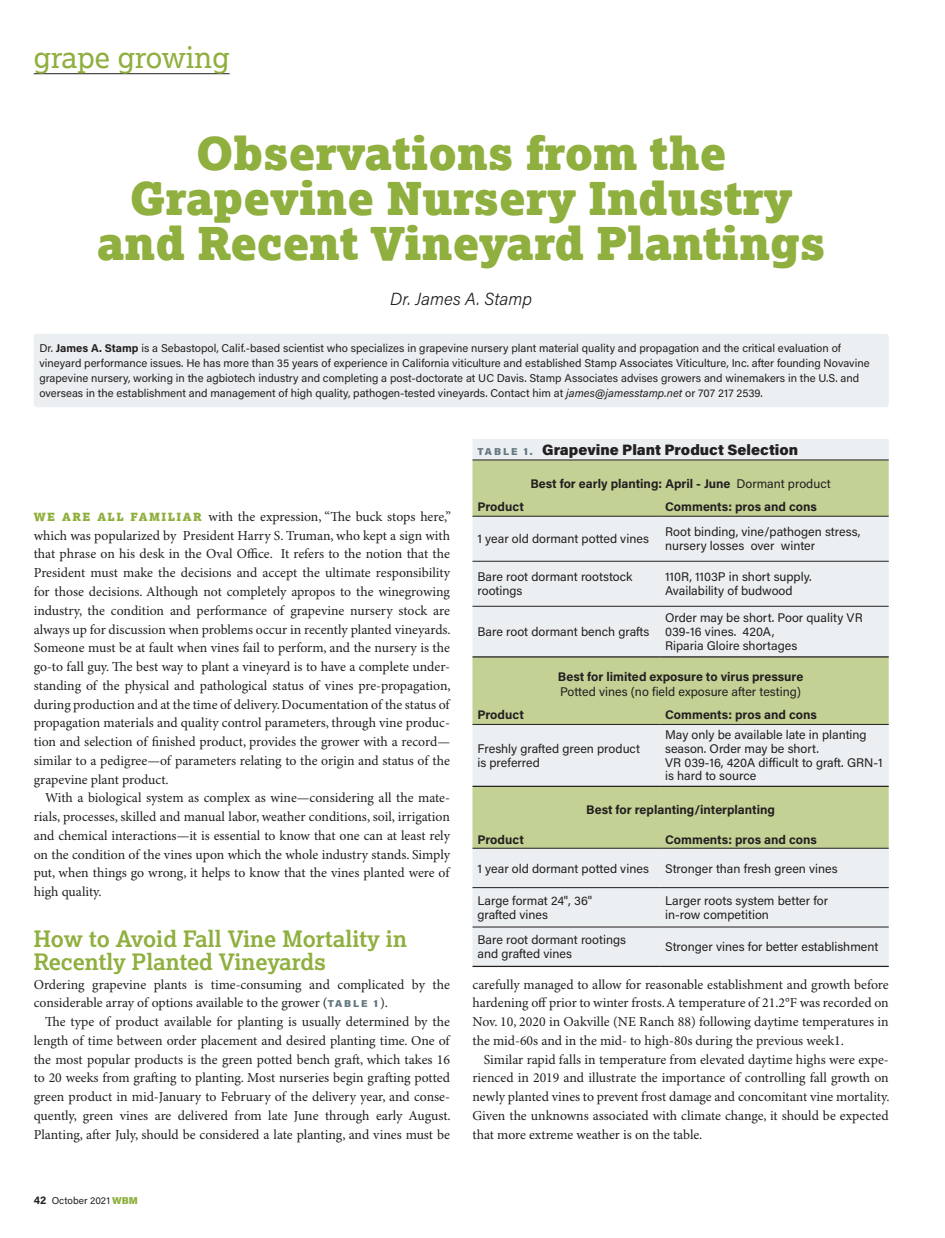
<style>
.page{position:relative;width:945px;height:1238px;background:#fff}
.page>*{position:absolute;margin:0;border:0;box-sizing:border-box;transform-origin:0 0}
.t1{font:900 45px/45px "Lexia";color:#8faf3e;text-align:center}
.t2{font:30px "Lexia";color:#8faf3e}
.Subhead_1_grape_grow{font:700 22.5px/22.5px "Lexia";color:#8faf3e}
.Byline{font:italic 300 17.5px "Acumin Pro";color:#231f20}
.Subhead_3{font:900 15px "Acumin Pro";color:#231f20}
.Text{font:13.75px/18.8px "Minion Pro";color:#231f20;text-align:justify}
.Text_Very_1st_Paragr{font:13.75px/18.8px "Minion Pro";letter-spacing:-.005em;color:#231f20;text-align:justify}
.Text_1st_Paragraph{font:13.75px/18.8px "Minion Pro";color:#231f20}
.Sidebar_Text{font:12.5px/13.8px "Acumin Pro";color:#231f20}
.Sidebar_Text-2{font:700 12.5px "Acumin Pro";color:#231f20}
.Byline_Paragraph{font:11.25px/15px "Acumin Pro";color:#231f20}
.t3{font:10px "Acumin Pro";color:#231f20}
.s1{font-weight:700}
.s2{font-style:italic}
.s3{font-family:"Lexia";font-weight:900;font-size:11.25px;color:#8faf3e}
.s4{font-family:"Acumin Pro";font-weight:900;font-size:10px;color:#647882}
.s5{font-weight:700;font-size:11.25px}
.s6{font-weight:900;color:#8faf3e}
.s7{font-size:10px;color:#647882}
.s8{font-weight:400}
</style>
<div class="page">
<div style="left:34px;top:334px;width:855px;height:73px;background:#ebeff1;border-radius:3px"></div>
<div style="left:472px;top:439px;width:417px;height:526px;background:#ebeff1"></div>
<svg style="left:472px;top:461px;width:417px;height:387px;background:#d7dfc4"></svg>
<hr style="left:472px;top:460px;width:188px;height:1px;background:#231f20">
<hr style="left:660px;top:460px;width:229px;height:1px;background:#231f20">
<hr style="left:472px;top:516px;width:188px;height:1px;background:#231f20">
<hr style="left:660px;top:516px;width:229px;height:1px;background:#231f20">
<hr style="left:472px;top:561px;width:188px;height:1px;background:#231f20">
<hr style="left:660px;top:561px;width:229px;height:1px;background:#231f20">
<hr style="left:472px;top:606px;width:188px;height:1px;background:#231f20">
<hr style="left:660px;top:606px;width:229px;height:1px;background:#231f20">
<hr style="left:472px;top:724px;width:188px;height:1px;background:#231f20">
<hr style="left:660px;top:724px;width:229px;height:1px;background:#231f20">
<hr style="left:472px;top:848px;width:188px;height:1px;background:#231f20">
<hr style="left:660px;top:848px;width:229px;height:1px;background:#231f20">
<hr style="left:472px;top:887px;width:188px;height:1px;background:#231f20">
<hr style="left:660px;top:887px;width:229px;height:1px;background:#231f20">
<hr style="left:472px;top:926px;width:188px;height:1px;background:#231f20">
<hr style="left:660px;top:926px;width:229px;height:1px;background:#231f20">
<hr style="left:472px;top:965px;width:188px;height:2px;background:#231f20">
<hr style="left:660px;top:965px;width:229px;height:2px;background:#231f20">
<hr style="left:472px;top:785px;width:188px;height:2px;background:#231f20">
<hr style="left:660px;top:785px;width:229px;height:2px;background:#231f20">
<hr style="left:472px;top:656px;width:188px;height:1px;background:#231f20">
<hr style="left:660px;top:656px;width:229px;height:1px;background:#231f20">
<hr style="left:34px;top:73px;width:196px;height:1px;background:#231f20">
<h2 class="t2" style="left:34px;top:38px;width:197px">grape growing</h2>
<p class="t1" style="left:97px;top:129px;width:730px">Observations from the<br>Grapevine Nursery Industry and Recent Vineyard Plantings</p>
<p class="Byline" style="left:390px;top:287px;width:143px">Dr. James A. Stamp</p>
<p class="Byline_Paragraph" style="left:39px;top:340px;width:832px">Dr. <span class="s1">James A. Stamp</span> is a Sebastopol, Calif.-based scientist who specializes in grapevine nursery plant material quality and propagation and the critical evaluation of vineyard performance issues. He has more than 35 years of experience in California viticulture and established Stamp Associates Viticulture, Inc. after founding Novavine grapevine nursery, working in the agbiotech industry and completing a post-doctorate at UC Davis. Stamp Associates advises growers and winemakers in the U.S. and overseas in the establishment and management of high quality, pathogen-tested vineyards. Contact him at <span class="s2">james@jamesstamp.net</span> or 707 217 2539.</p>
<p class="Text_Very_1st_Paragr" style="left:34px;top:508px;width:419px"><span class="s3">WE ARE ALL FAMILIAR</span> with the expression, “The buck stops here,” which was popularized by President Harry S. Truman, who kept a sign with that phrase on his desk in the Oval Office. It refers to the notion that the President must make the decisions and accept the ultimate responsibility for those decisions. Although not completely apropos to the winegrowing industry, the condition and performance of grapevine nursery stock are always up for discussion when problems occur in recently planted vineyards.<br>Someone must be at fault when vines fail to perform, and the nursery is the go-to fall guy. The best way to plant a vineyard is to have a complete under&shy;standing of the physical and pathological status of vines pre-propagation, during production and at the time of delivery. Documentation of the status of propagation materials and quality control parameters, through vine produc&shy;tion and selection of finished product, provides the grower with a record— similar to a pedigree—of parameters relating to the origin and status of the grapevine plant product.</p>
<p class="Text" style="left:34px;top:789px;width:418px;text-indent:11px">With a biological system as complex as wine—considering all the mate&shy;rials, processes, skilled and manual labor, weather conditions, soil, irrigation and chemical interactions—it is essential to know that one can at least rely on the condition of the vines upon which the whole industry stands. Simply put, when things go wrong, it helps to know that the vines planted were of high quality.</p>
<p class="Subhead_1_grape_grow" style="left:34px;top:927px;width:375px">How to Avoid Fall Vine Mortality in<br>Recently Planted Vineyards</p>
<p class="Text_1st_Paragraph" style="left:34px;top:975px;width:418px">Ordering grapevine plants is time-consuming and complicated by the considerable array of options available to the grower (<span class="s4">TA B L E 1</span> ).</p>
<p class="Text" style="left:34px;top:1013px;width:418px;text-indent:11px">The type of product available for planting is usually determined by the length of time between order placement and desired planting time. One of the most popular products is the green potted bench graft, which takes 16 to 20 weeks from grafting to planting. Most nurseries begin grafting potted green product in mid-January to February of the delivery year, and conse&shy;quently, green vines are delivered from late June through early August.<br>Planting, after July, should be considered a late planting, and vines must be</p>
<p class="t3" style="left:34px;top:1193px;width:106px"><span class="s5">42</span> October 2021 <span class="s6">WBM</span></p>
<p class="Subhead_3" style="left:478px;top:439px;width:322px"><span class="s7">TA B L E 1 .</span> Grapevine Plant Product Selection</p>
<p class="Sidebar_Text-2" style="left:530px;top:475px;width:302px">Best for early planting: April - June <span class="s8">Dormant product</span></p>
<p class="Sidebar_Text-2" style="left:478px;top:498px;width:48px">Product</p>
<p class="Sidebar_Text-2" style="left:665px;top:498px;width:153px">Comments: pros and cons</p>
<p class="Sidebar_Text" style="left:478px;top:531px;width:173px">1 year old dormant potted vines</p>
<p class="Sidebar_Text" style="left:665px;top:524px;width:197px">Root binding, vine/pathogen stress, nursery losses over winter</p>
<p class="Sidebar_Text" style="left:478px;top:569px;width:157px">Bare root dormant rootstock rootings</p>
<p class="Sidebar_Text" style="left:665px;top:569px;width:148px">110R, 1103P in short supply.<br>Availability of budwood</p>
<p class="Sidebar_Text" style="left:478px;top:624px;width:173px">Bare root dormant bench grafts</p>
<p class="Sidebar_Text" style="left:665px;top:610px;width:199px">Order may be short. Poor quality VR<br>039-16 vines. 420A,<br>Riparia Gloire shortages</p>
<p class="Sidebar_Text" style="left:558px;top:669px;width:247px;line-height:15px"><span class="s1">Best for limited exposure to virus pressure<br></span>Potted vines (no field exposure after testing)</p>
<p class="Sidebar_Text-2" style="left:478px;top:706px;width:48px">Product</p>
<p class="Sidebar_Text-2" style="left:665px;top:706px;width:153px">Comments: pros and cons</p>
<p class="Sidebar_Text" style="left:478px;top:741px;width:164px">Freshly grafted green product is preferred</p>
<p class="Sidebar_Text" style="left:665px;top:727px;width:219px">May only be available late in planting season. Order may be short.<br>VR 039-16, 420A difficult to graft. GRN-1 is hard to source</p>
<p class="Sidebar_Text-2" style="left:586px;top:800px;width:190px">Best for replanting/interplanting</p>
<p class="Sidebar_Text-2" style="left:478px;top:831px;width:48px">Product</p>
<p class="Sidebar_Text-2" style="left:665px;top:831px;width:153px">Comments: pros and cons</p>
<p class="Sidebar_Text" style="left:478px;top:860px;width:173px">1 year old dormant potted vines</p>
<p class="Sidebar_Text" style="left:665px;top:860px;width:174px">Stronger than fresh green vines</p>
<p class="Sidebar_Text" style="left:478px;top:893px;width:116px">Large format 24", 36" grafted vines</p>
<p class="Sidebar_Text" style="left:665px;top:893px;width:164px">Larger roots system better for in-row competition</p>
<p class="Sidebar_Text" style="left:478px;top:932px;width:150px">Bare root dormant rootings and grafted vines</p>
<p class="Sidebar_Text" style="left:665px;top:939px;width:215px">Stronger vines for better establishment</p>
<p class="Text" style="left:472px;top:975px;width:418px">carefully managed to allow for reasonable establishment and growth before hardening off prior to winter frosts. A temperature of 21.2°F was recorded on Nov. 10, 2020 in Oakville (NE Ranch 88) following daytime temperatures in the mid-60s and in the mid- to high-80s during the previous week1.</p>
<p class="Text" style="left:472px;top:1050px;width:419px;text-indent:11px">Similar rapid falls in temperature from elevated daytime highs were expe&shy;rienced in 2019 and illustrate the importance of controlling fall growth on newly planted vines to prevent frost damage and concomitant vine mortality.<br>Given the unknowns associated with climate change, it should be expected that more extreme weather is on the table.</p>
</div>
